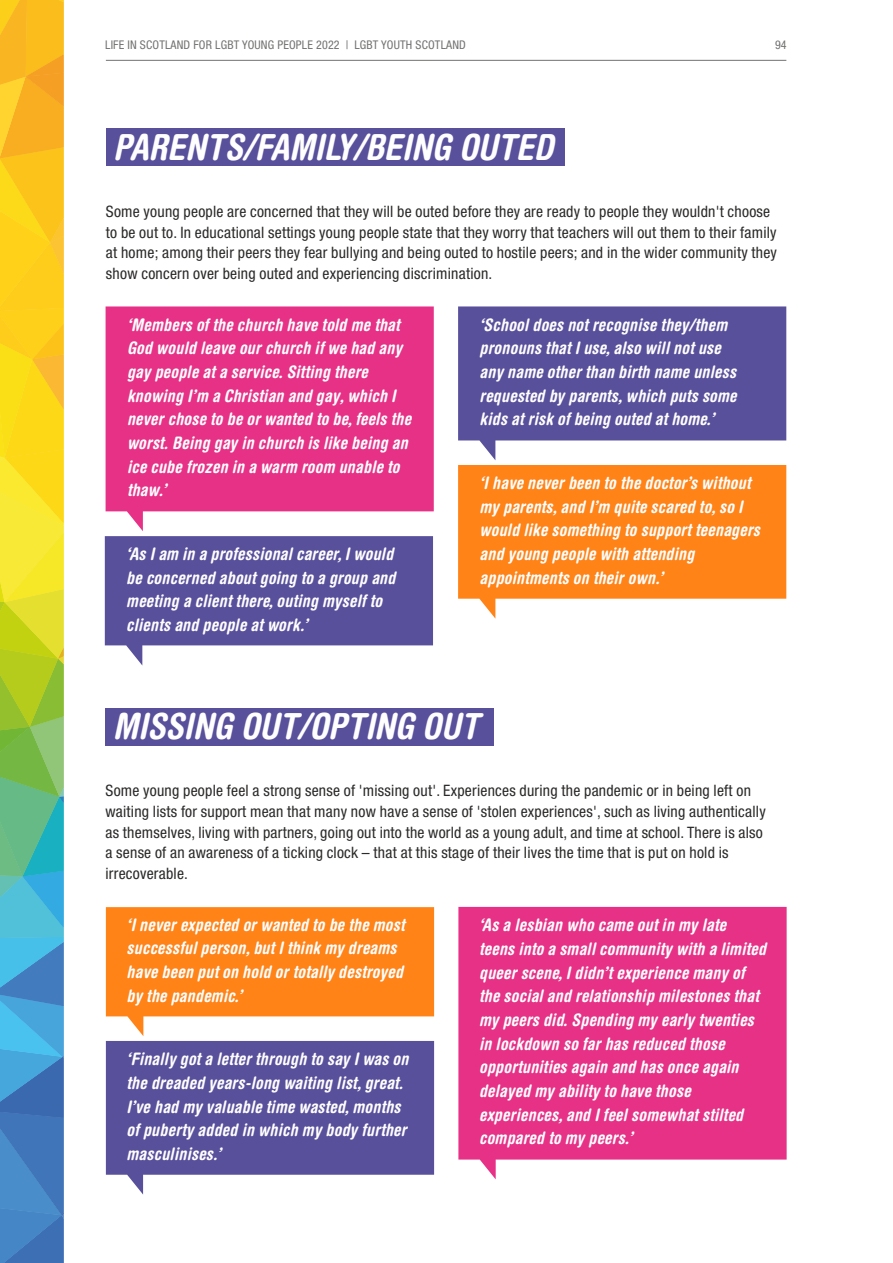
<style>
.page{position:relative;width:893px;height:1263px;background:#fff}
.page>*{position:absolute;margin:0;border:0;box-sizing:border-box;transform-origin:0 0}
.t1{font:italic 700 condensed 36px "Helvetica Rounded LT Pro";color:#fefefe}
.t2{font:italic 700 condensed 17.25px/23.7px "Helvetica Rounded LT Pro";letter-spacing:.015em;color:#fefefe}
.t3{font:condensed 15.75px/20.7px "Helvetica Neue LT Pro";letter-spacing:.015em;color:#2b2a29}
.t4{font:condensed 12px "Helvetica Neue LT Pro";letter-spacing:.015em;color:#727271}
</style>
<div class="page">
<div style="left:106px;top:128px;width:459px;height:38px;background:#59509c"></div>
<svg style="left:105px;top:536px;width:328px;height:129px;background:#716aaa"></svg>
<svg style="left:458px;top:465px;width:328px;height:154px;background:#ff9335"></svg>
<svg style="left:458px;top:306px;width:328px;height:154px;background:#6e66a8"></svg>
<svg style="left:106px;top:306px;width:328px;height:225px;background:#e84291"></svg>
<div style="left:105px;top:708px;width:389px;height:37px;background:#59509c"></div>
<svg style="left:106px;top:1041px;width:328px;height:153px;background:#6d65a8"></svg>
<svg style="left:458px;top:907px;width:329px;height:272px;background:#e73f8f"></svg>
<svg style="left:106px;top:907px;width:328px;height:129px;background:#ff9539"></svg>
<hr style="left:106px;top:60px;width:680px;height:1px;background:#727271">
<svg style="left:0;top:0;width:64px;height:1263px;background:#aaba60"></svg>
<p class="t4" style="left:105px;top:40px;width:362px">LIFE IN SCOTLAND FOR LGBT YOUNG PEOPLE 2022 | LGBT YOUTH SCOTLAND</p>
<p class="t4" style="left:775px;top:40px;width:13px">94</p>
<h1 class="t1" style="left:113px;top:134px;width:441px">PARENTS/FAMILY/BEING OUTED</h1>
<p class="t3" style="left:106px;top:203px;width:673px">Some young people are concerned that they will be outed before they are ready to people they wouldn't choose to be out to. In educational settings young people state that they worry that teachers will out them to their family at home; among their peers they fear bullying and being outed to hostile peers; and in the wider community they show concern over being outed and experiencing discrimination.</p>
<p class="t2" style="left:127px;top:315px;width:286px">‘Members of the church have told me that God would leave our church if we had any gay people at a service. Sitting there knowing I’m a Christian and gay, which I never chose to be or wanted to be, feels the worst. Being gay in church is like being an ice cube frozen in a warm room unable to thaw.’</p>
<p class="t2" style="left:480px;top:315px;width:259px">‘School does not recognise they/them pronouns that I use, also will not use any name other than birth name unless requested by parents, which puts some kids at risk of being outed at home.’</p>
<p class="t2" style="left:480px;top:473px;width:282px">‘I have never been to the doctor’s without my parents, and I’m quite scared to, so I would like something to support teenagers and young people with attending appointments on their own.’</p>
<p class="t2" style="left:126px;top:544px;width:271px">‘As I am in a professional career, I would be concerned about going to a group and meeting a client there, outing myself to clients and people at work.’</p>
<h1 class="t1" style="left:113px;top:713px;width:368px">MISSING OUT/OPTING OUT</h1>
<p class="t3" style="left:105px;top:782px;width:662px">Some young people feel a strong sense of 'missing out'. Experiences during the pandemic or in being left on waiting lists for support mean that many now have a sense of 'stolen experiences', such as living authentically as themselves, living with partners, going out into the world as a young adult, and time at school. There is also a sense of an awareness of a ticking clock – that at this stage of their lives the time that is put on hold is irrecoverable.</p>
<p class="t2" style="left:127px;top:915px;width:280px">‘I never expected or wanted to be the most successful person, but I think my dreams have been put on hold or totally destroyed by the pandemic.’</p>
<p class="t2" style="left:479px;top:915px;width:288px">‘As a lesbian who came out in my late<br>teens into a small community with a limited queer scene, I didn’t experience many of the social and relationship milestones that my peers did. Spending my early twenties in lockdown so far has reduced those opportunities again and has once again delayed my ability to have those experiences, and I feel somewhat stilted compared to my peers.’</p>
<p class="t2" style="left:127px;top:1049px;width:283px">‘Finally got a letter through to say I was on the dreaded years-long waiting list, great.<br>I’ve had my valuable time wasted, months of puberty added in which my body further masculinises.’</p>
</div>
